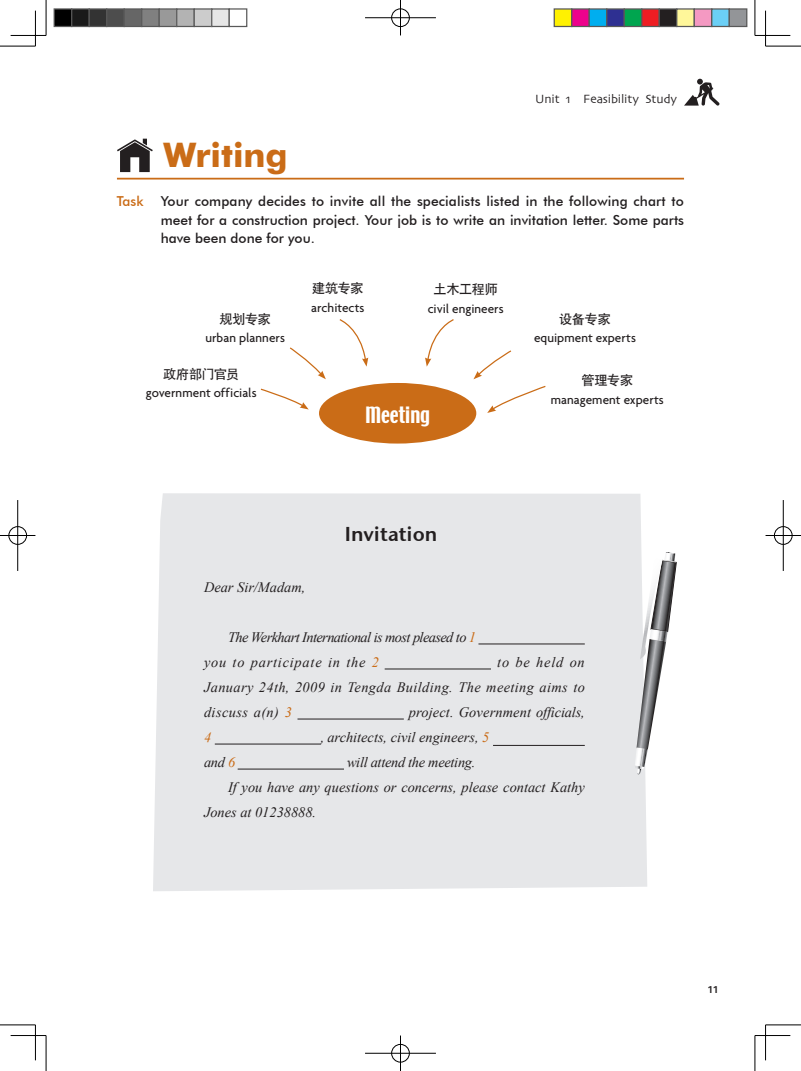
<style>
.page{position:relative;width:801px;height:1071px;background:#fff}
.page>*{position:absolute;margin:0;border:0;box-sizing:border-box;transform-origin:0 0}
.t1{font:700 33.75px "Futura BT";color:#ca6c17}
.t2{font:20px "Stone Sans Sem ITCTT Semi";letter-spacing:.005em;color:#231f20}
.t3{font:20px "Techno";letter-spacing:-.005em;color:#fff}
.t4{font:italic 14.38px/25px "Times New Roman";color:#231f20;text-align:justify}
.t5{font:italic 14.38px/25px "Times New Roman";letter-spacing:-.04em;color:#231f20}
.t6{font:italic 14.38px "Times New Roman";letter-spacing:-.02em;color:#231f20}
.t7{font:italic 14.38px "Times New Roman";color:#ca6c17}
.t8{font:500 13.75px/18.8px "Futura BT";color:#231f20;text-align:justify}
.t9{font:500 13.12px "Agenda";letter-spacing:.005em;color:#231f20}
.t10{font:13.12px "H Yb 1 gj";letter-spacing:-.03em;color:#231f20}
.t11{font:12.5px "Skia";letter-spacing:-.01em;color:#231f20}
.t12{font:700 10px "Univers";color:#231f20}
.s1{color:#ca6c17}
</style>
<div class="page">
<svg style="left:684px;top:79px;width:36px;height:27px"></svg>
<div style="left:153px;top:493px;width:494px;height:398px;background:#e6e7e9"></div>
<hr style="left:117px;top:178px;width:567px;height:1px;background:#ca6c17">
<svg style="left:117px;top:139px;width:36px;height:33px"></svg>
<hr style="left:493px;top:744px;width:92px;height:1px;background:#231f20">
<hr style="left:478px;top:643px;width:107px;height:1px;background:#231f20">
<hr style="left:385px;top:668px;width:106px;height:1px;background:#231f20">
<hr style="left:297px;top:718px;width:107px;height:1px;background:#231f20">
<hr style="left:215px;top:743px;width:106px;height:1px;background:#231f20">
<hr style="left:238px;top:768px;width:106px;height:1px;background:#231f20">
<div style="left:319px;top:383px;width:157px;height:60px;background:#ca6c17;border-radius:50%"></div>
<svg style="left:260px;top:388px;width:49px;height:21px"></svg>
<svg style="left:289px;top:347px;width:37px;height:32px"></svg>
<svg style="left:339px;top:319px;width:29px;height:47px"></svg>
<svg style="left:473px;top:350px;width:39px;height:29px"></svg>
<svg style="left:487px;top:386px;width:59px;height:27px"></svg>
<svg style="left:425px;top:319px;width:29px;height:47px"></svg>
<svg style="left:635px;top:552px;width:42px;height:222px"></svg>
<hr style="left:0;top:46px;width:35px;height:1px;background:#000">
<hr style="left:765px;top:46px;width:36px;height:1px;background:#000">
<hr style="left:0;top:1024px;width:35px;height:1px;background:#000">
<hr style="left:765px;top:1024px;width:36px;height:1px;background:#000">
<hr style="left:46px;top:0;width:1px;height:35px;background:#000">
<hr style="left:46px;top:1035px;width:1px;height:35px;background:#000">
<hr style="left:755px;top:0;width:1px;height:35px;background:#000">
<hr style="left:755px;top:1035px;width:1px;height:35px;background:#000">
<hr style="left:11px;top:35px;width:35px;height:1px;background:#000">
<hr style="left:755px;top:35px;width:35px;height:1px;background:#000">
<hr style="left:11px;top:1034px;width:35px;height:1px;background:#000">
<hr style="left:755px;top:1034px;width:35px;height:1px;background:#000">
<hr style="left:35px;top:11px;width:1px;height:35px;background:#000">
<hr style="left:35px;top:1024px;width:1px;height:35px;background:#000">
<hr style="left:765px;top:11px;width:1px;height:35px;background:#000">
<hr style="left:765px;top:1024px;width:1px;height:35px;background:#000">
<div style="left:391px;top:8px;width:19px;height:19px;border:2px solid #fff;border-radius:50%"></div>
<hr style="left:365px;top:17px;width:71px;height:1px;background:#fff">
<div style="left:391px;top:9px;width:18px;height:18px;border:1px solid #000;border-radius:50%"></div>
<hr style="left:365px;top:18px;width:71px;height:1px;background:#000">
<hr style="left:400px;top:0;width:1px;height:35px;background:#000">
<div style="left:391px;top:1043px;width:19px;height:19px;border:2px solid #fff;border-radius:50%"></div>
<div style="left:391px;top:1043px;width:18px;height:18px;border:1px solid #000;border-radius:50%"></div>
<hr style="left:365px;top:1052px;width:71px;height:1px;background:#000">
<hr style="left:400px;top:1035px;width:1px;height:35px;background:#000">
<div style="left:8px;top:525px;width:19px;height:20px;border:2px solid #fff;border-radius:50%"></div>
<hr style="left:0;top:534px;width:35px;height:2px;background:#fff">
<hr style="left:17px;top:500px;width:1px;height:70px;background:#fff">
<div style="left:9px;top:526px;width:18px;height:18px;border:1px solid #000;border-radius:50%"></div>
<hr style="left:0;top:535px;width:35px;height:1px;background:#000">
<hr style="left:18px;top:500px;width:1px;height:70px;background:#000">
<div style="left:773px;top:525px;width:20px;height:20px;border:2px solid #fff;border-radius:50%"></div>
<hr style="left:765px;top:534px;width:36px;height:2px;background:#fff">
<hr style="left:782px;top:500px;width:2px;height:70px;background:#fff">
<div style="left:774px;top:526px;width:18px;height:18px;border:1px solid #000;border-radius:50%"></div>
<hr style="left:765px;top:535px;width:36px;height:1px;background:#000">
<hr style="left:783px;top:500px;width:1px;height:70px;background:#000">
<div style="left:54px;top:9px;width:18px;height:17px;background:#000"></div>
<div style="left:54px;top:8px;width:18px;height:19px;border:1px solid #595959"></div>
<div style="left:72px;top:9px;width:17px;height:17px;background:#1a1a1a"></div>
<div style="left:71px;top:8px;width:19px;height:19px;border:1px solid #595959"></div>
<div style="left:89px;top:9px;width:18px;height:17px;background:#333"></div>
<div style="left:89px;top:8px;width:18px;height:19px;border:1px solid #595959"></div>
<div style="left:107px;top:9px;width:17px;height:17px;background:#4d4d4d"></div>
<div style="left:106px;top:8px;width:19px;height:19px;border:1px solid #595959"></div>
<div style="left:124px;top:9px;width:18px;height:17px;background:#666"></div>
<div style="left:124px;top:8px;width:18px;height:19px;border:1px solid #595959"></div>
<div style="left:142px;top:9px;width:17px;height:17px;background:#808080"></div>
<div style="left:141px;top:8px;width:19px;height:19px;border:1px solid #595959"></div>
<div style="left:159px;top:9px;width:18px;height:17px;background:#999"></div>
<div style="left:159px;top:8px;width:18px;height:19px;border:1px solid #595959"></div>
<div style="left:177px;top:9px;width:17px;height:17px;background:#b3b3b3"></div>
<div style="left:176px;top:8px;width:19px;height:19px;border:1px solid #595959"></div>
<div style="left:194px;top:9px;width:18px;height:17px;background:#ccc"></div>
<div style="left:194px;top:8px;width:18px;height:19px;border:1px solid #595959"></div>
<div style="left:212px;top:9px;width:17px;height:17px;background:#e6e6e6"></div>
<div style="left:211px;top:8px;width:19px;height:19px;border:1px solid #595959"></div>
<div style="left:229px;top:8px;width:18px;height:19px;border:1px solid #595959"></div>
<div style="left:554px;top:9px;width:18px;height:17px;background:#fff101"></div>
<div style="left:553px;top:8px;width:19px;height:19px;border:1px solid #595959"></div>
<div style="left:572px;top:9px;width:17px;height:17px;background:#ed028c"></div>
<div style="left:571px;top:8px;width:19px;height:19px;border:1px solid #595959"></div>
<div style="left:589px;top:9px;width:18px;height:17px;background:#00aeef"></div>
<div style="left:588px;top:8px;width:19px;height:19px;border:1px solid #595959"></div>
<div style="left:607px;top:9px;width:17px;height:17px;background:#2e3092"></div>
<div style="left:606px;top:8px;width:19px;height:19px;border:1px solid #595959"></div>
<div style="left:624px;top:9px;width:18px;height:17px;background:#00a54f"></div>
<div style="left:623px;top:8px;width:19px;height:19px;border:1px solid #595959"></div>
<div style="left:642px;top:9px;width:17px;height:17px;background:#ee1d23"></div>
<div style="left:641px;top:8px;width:19px;height:19px;border:1px solid #595959"></div>
<div style="left:659px;top:9px;width:18px;height:17px;background:#231f20"></div>
<div style="left:658px;top:8px;width:19px;height:19px;border:1px solid #595959"></div>
<div style="left:677px;top:9px;width:17px;height:17px;background:#fff79a"></div>
<div style="left:676px;top:8px;width:19px;height:19px;border:1px solid #595959"></div>
<div style="left:694px;top:9px;width:18px;height:17px;background:#f499c2"></div>
<div style="left:693px;top:8px;width:19px;height:19px;border:1px solid #595959"></div>
<div style="left:712px;top:9px;width:17px;height:17px;background:#6bcff6"></div>
<div style="left:711px;top:8px;width:19px;height:19px;border:1px solid #595959"></div>
<div style="left:729px;top:9px;width:18px;height:17px;background:#939598"></div>
<div style="left:728px;top:8px;width:19px;height:19px;border:1px solid #595959"></div>
<h1 class="t1" style="left:163px;top:135px;width:126px">Writing</h1>
<p class="t11" style="left:535px;top:92px;width:144px">Unit 1 Feasibility Study</p>
<p class="t8" style="left:161px;top:191px;width:525px;text-indent:-44px"><span class="s1">Task</span> Your company decides to invite all the specialists listed in the following chart to meet for a construction project. Your job is to write an invitation letter. Some parts have been done for you.</p>
<p class="t10" style="left:219px;top:312px;width:53px">规划专家</p>
<p class="t9" style="left:205px;top:330px;width:81px">urban planners</p>
<p class="t10" style="left:163px;top:367px;width:78px">政府部门官员</p>
<p class="t9" style="left:146px;top:385px;width:112px">government officials</p>
<p class="t10" style="left:312px;top:282px;width:53px">建筑专家</p>
<p class="t9" style="left:311px;top:299px;width:55px">architects</p>
<p class="t10" style="left:433px;top:282px;width:66px">土木工程师</p>
<p class="t9" style="left:428px;top:300px;width:78px">civil engineers</p>
<h2 class="t3" style="left:365px;top:401px;width:67px">Meeting</h2>
<p class="t10" style="left:559px;top:312px;width:53px">设备专家</p>
<p class="t9" style="left:534px;top:330px;width:103px">equipment experts</p>
<p class="t10" style="left:581px;top:374px;width:53px">管理专家</p>
<p class="t9" style="left:551px;top:391px;width:115px">management experts</p>
<h2 class="t2" style="left:345px;top:521px;width:94px">Invitation</h2>
<p class="t4" style="left:204px;top:574px;width:103px">Dear Sir/Madam,</p>
<p class="t5" style="left:204px;top:624px;width:273px;text-indent:24px">The Werkhart International is most pleased to <span class="s1">1 </span>you to participate in the <span class="s1">2</span></p>
<p class="t4" style="left:204px;top:649px;width:382px;text-indent:293px">to be held on January 24th, 2009 in Tengda Building. The meeting aims to discuss a(n) <span class="s1">3</span></p>
<p class="t4" style="left:409px;top:699px;width:177px">project. Government officials,</p>
<p class="t7" style="left:204px;top:727px;width:9px">4</p>
<p class="t4" style="left:321px;top:724px;width:170px">, architects, civil engineers, <span class="s1">5</span></p>
<p class="t4" style="left:204px;top:749px;width:33px">and <span class="s1">6</span></p>
<p class="t6" style="left:347px;top:752px;width:130px">will attend the meeting.</p>
<p class="t4" style="left:228px;top:774px;width:358px">If you have any questions or concerns, please contact Kathy</p>
<p class="t4" style="left:204px;top:799px;width:114px">Jones at 01238888.</p>
<p class="t12" style="left:707px;top:982px;width:13px">11</p>
</div>
